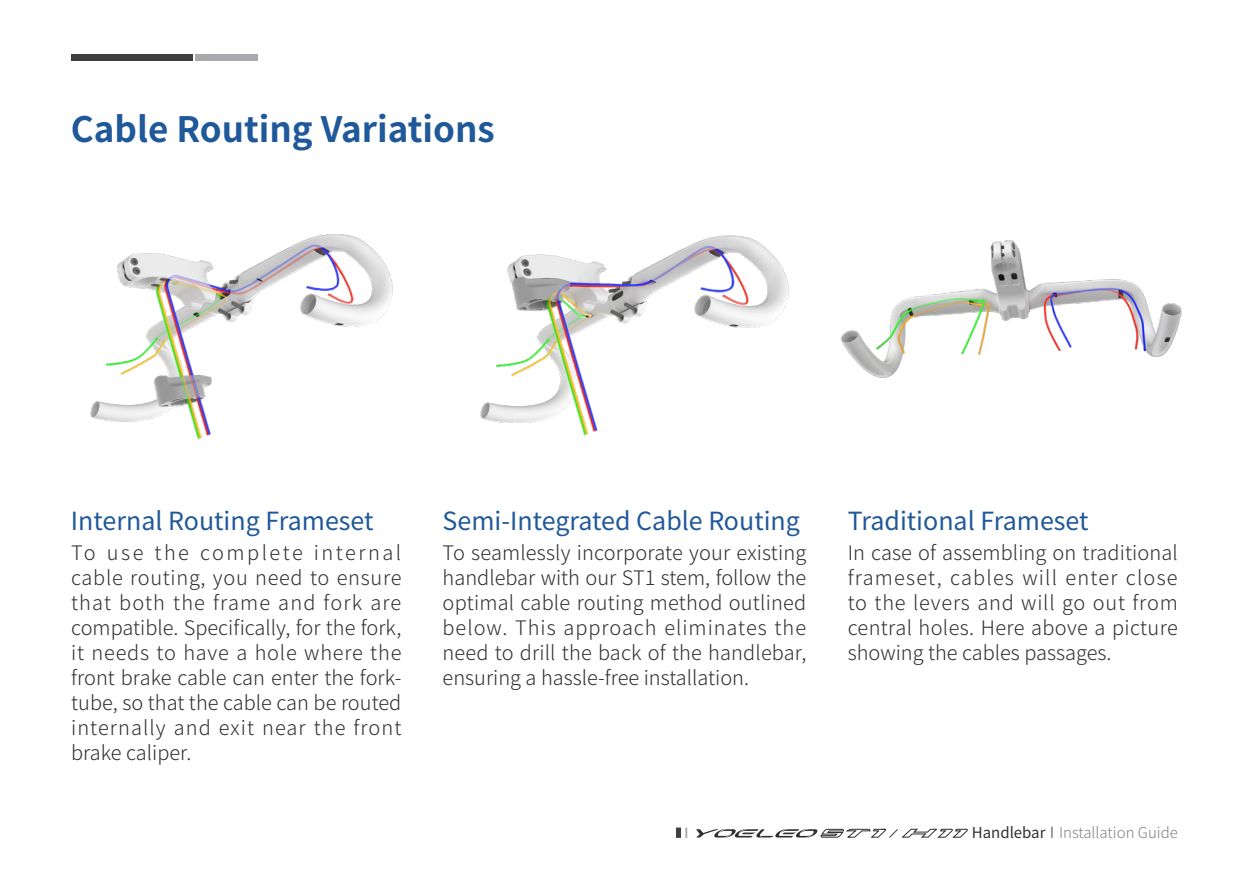
<style>
.page{position:relative;width:1248px;height:886px;background:#fff}
.page>*{position:absolute;margin:0;border:0;box-sizing:border-box;transform-origin:0 0}
.t1{font:700 35px "Source Han Sans CN";color:#205999}
.t2{font:25px "Source Han Sans CN";color:#205999}
.t3{font:300 20px/25px "Source Han Sans CN";color:#312f30;text-align:justify}
.t4{font:300 15px "Source Han Sans CN";color:#808285}
.s1{font-weight:400;color:#312f30}
</style>
<div class="page">
<svg style="left:1051px;top:826px;width:1px;height:12px"></svg>
<div style="left:676px;top:827px;width:5px;height:11px;background:#3e3e3f"></div>
<svg style="left:685px;top:827px;width:2px;height:11px"></svg>
<div style="left:71px;top:55px;width:121px;height:6px;background:#3e3e3f"></div>
<div style="left:195px;top:55px;width:63px;height:6px;background:#a8a9ad"></div>
<svg style="left:696px;top:828px;width:271px;height:10px"></svg>
<img style="left:90px;top:234px;width:303px;height:206px">
<img style="left:480px;top:235px;width:309px;height:201px">
<img style="left:840px;top:240px;width:342px;height:138px">
<p class="t1" style="left:71px;top:110px;width:425px">Cable Routing Variations</p>
<p class="t2" style="left:71px;top:506px;width:304px">Internal Routing Frameset</p>
<p class="t3" style="left:71px;top:540px;width:332px">To use the complete internal cable routing, you need to ensure that both the frame and fork are compatible. Specifically, for the fork, it needs to have a hole where the front brake cable can enter the fork&shy;tube, so that the cable can be routed internally and exit near the front brake caliper.</p>
<p class="t2" style="left:442px;top:506px;width:359px">Semi-Integrated Cable Routing</p>
<p class="t3" style="left:442px;top:540px;width:365px">To seamlessly incorporate your existing handlebar with our ST1 stem, follow the optimal cable routing method outlined below. This approach eliminates the need to drill the back of the handlebar, ensuring a hassle-free installation.</p>
<p class="t3" style="left:847px;top:540px;width:331px">In case of assembling on traditional frameset, cables will enter close to the levers and will go out from central holes. Here above a picture showing the cables passages.</p>
<p class="t2" style="left:847px;top:506px;width:242px">Traditional Frameset</p>
<p class="t4" style="left:971px;top:824px;width:207px"><span class="s1">Handlebar</span> Installation Guide</p>
</div>
